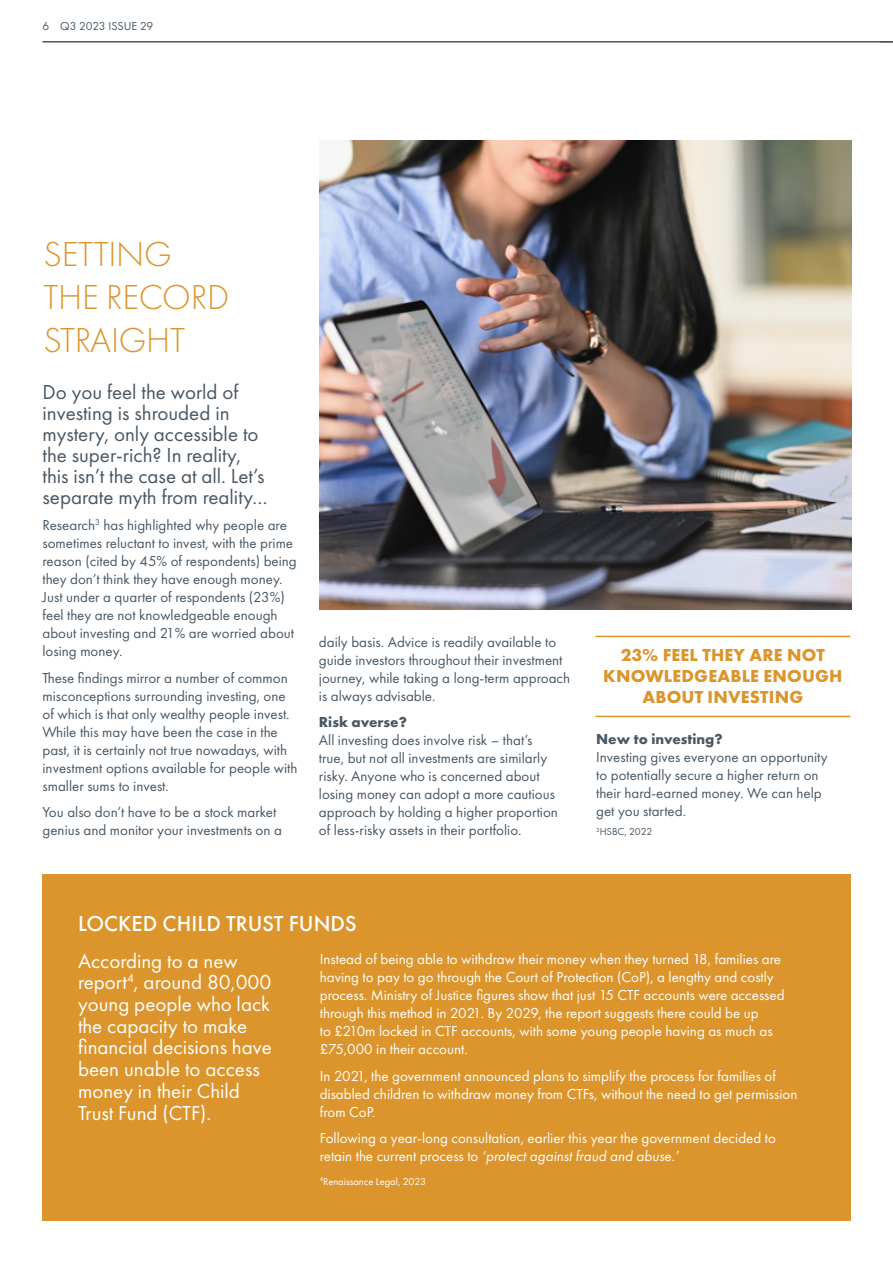
<style>
.page{position:relative;width:893px;height:1263px;background:#fff}
.page>*{position:absolute;margin:0;border:0;box-sizing:border-box;transform-origin:0 0}
.t1{font:300 36px/43.2px "Futura PT";letter-spacing:-.01em;color:#db952c}
.t2{font:500 22.5px "Futura PT";letter-spacing:.005em;color:#fff}
.t3{font:21px/21.8px "Futura PT";color:#fff}
.t4{font:21px/21px "Futura PT";color:#485865}
.t5{font:700 18px/21px "Futura PT";letter-spacing:.01em;color:#db952c;text-align:center}
.t6{font:15px/18px "Futura PT";color:#485865}
.t7{font:15px/18px "Futura PT";color:#fff}
.t8{font:700 15px "Futura PT";color:#485865}
.t9{font:12px "Futura PT";color:#485865}
.t10{font:10.5px "Futura PT";color:#fff}
.t11{font:10.5px "Futura PT";color:#485865}
.s1{font-style:italic}
</style>
<div class="page">
<hr style="left:43px;top:41px;width:850px;height:2px;background:#485865">
<img style="left:320px;top:140px;width:531px;height:469px">
<div style="left:43px;top:874px;width:808px;height:346px;background:#db952c"></div>
<hr style="left:595px;top:636px;width:255px;height:1px;background:#db952c">
<hr style="left:595px;top:716px;width:255px;height:1px;background:#db952c">
<p class="t9" style="left:43px;top:19px;width:112px">6 Q3 2023 ISSUE 29</p>
<h1 class="t1" style="left:44px;top:232px;width:187px">SETTING<br>THE RECORD<br>STRAIGHT</h1>
<h3 class="t4" style="left:43px;top:381px;width:227px">Do you feel the world of investing is shrouded in mystery, only accessible to the super-rich? In reality, this isn’t the case at all. Let’s separate myth from reality…</h3>
<p class="t6" style="left:43px;top:516px;width:256px">Research<sup>3</sup> has highlighted why people are sometimes reluctant to invest, with the prime reason (cited by 45% of respondents) being they don’t think they have enough money.<br>Just under a quarter of respondents (23%) feel they are not knowledgeable enough about investing and 21% are worried about losing money.</p>
<p class="t6" style="left:43px;top:669px;width:256px">These findings mirror a number of common misconceptions surrounding investing, one of which is that only wealthy people invest.<br>While this may have been the case in the past, it is certainly not true nowadays, with investment options available for people with smaller sums to invest.</p>
<p class="t6" style="left:43px;top:803px;width:241px">You also don’t have to be a stock market genius and monitor your investments on a</p>
<p class="t6" style="left:319px;top:633px;width:253px">daily basis. Advice is readily available to guide investors throughout their investment journey, while taking a long-term approach is always advisable.</p>
<p class="t8" style="left:319px;top:713px;width:90px">Risk averse?</p>
<p class="t6" style="left:319px;top:731px;width:241px">All investing does involve risk – that’s true, but not all investments are similarly risky. Anyone who is concerned about losing money can adopt a more cautious approach by holding a higher proportion of less-risky assets in their portfolio.</p>
<p class="t8" style="left:596px;top:729px;width:128px">New to investing?</p>
<p class="t5" style="left:603px;top:644px;width:241px">23% FEEL THEY ARE NOT<br>KNOWLEDGEABLE ENOUGH<br>ABOUT INVESTING</p>
<p class="t6" style="left:596px;top:748px;width:233px">Investing gives everyone an opportunity to potentially secure a higher return on their hard-earned money. We can help get you started.</p>
<p class="t11" style="left:596px;top:826px;width:58px"><sup>3</sup>HSBC, 2022</p>
<h2 class="t2" style="left:78px;top:910px;width:280px">LOCKED CHILD TRUST FUNDS</h2>
<h3 class="t3" style="left:78px;top:949px;width:195px">According to a new report<sup>4</sup>, around 80,000 young people who lack the capacity to make financial decisions have been unable to access money in their Child<br>Trust Fund (CTF).</h3>
<p class="t7" style="left:320px;top:950px;width:466px">Instead of being able to withdraw their money when they turned 18, families are having to pay to go through the Court of Protection (CoP), a lengthy and costly process. Ministry of Justice figures show that just 15 CTF accounts were accessed through this method in 2021. By 2029, the report suggests there could be up<br>to £210m locked in CTF accounts, with some young people having as much as £75,000 in their account.</p>
<p class="t7" style="left:320px;top:1067px;width:479px">In 2021, the government announced plans to simplify the process for families of disabled children to withdraw money from CTFs, without the need to get permission from CoP.</p>
<p class="t7" style="left:320px;top:1129px;width:458px">Following a year-long consultation, earlier this year the government decided to retain the current process to <span class="s1">‘protect against fraud and abuse.’</span></p>
<p class="t10" style="left:320px;top:1175px;width:108px"><sup>4</sup>Renaissance Legal, 2023</p>
</div>
